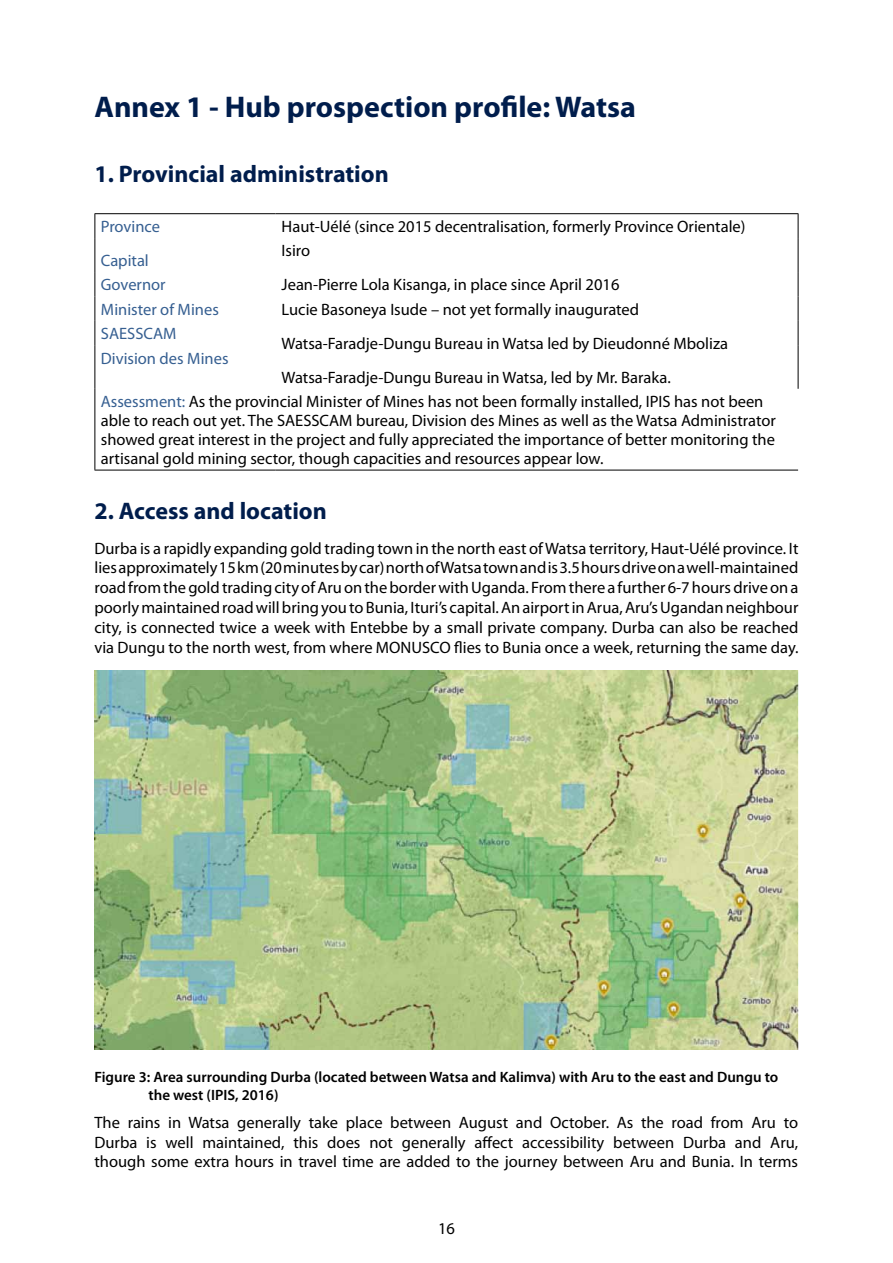
<style>
.page{position:relative;width:893px;height:1263px;background:#fff}
.page>*{position:absolute;margin:0;border:0;box-sizing:border-box;transform-origin:0 0}
.t1{font:700 30px "Myriad Pro";color:#001d4c}
.t2{font:700 24px "Myriad Pro";color:#001d4c}
.t3{font:16.5px/19.8px "Myriad Pro";color:#000}
.t4{font:16.5px/33.9px "Myriad Pro";color:#365f91}
.t5{font:600 15px/18px "Myriad Pro";color:#000}
.s1{color:#365f91}
</style>
<div class="page">
<svg style="left:94px;top:214px;width:1px;height:24px"></svg>
<hr style="left:94px;top:238px;width:1px;height:34px;background:#000">
<hr style="left:94px;top:213px;width:182px;height:1px;background:#000">
<hr style="left:276px;top:213px;width:522px;height:1px;background:#000">
<svg style="left:798px;top:214px;width:1px;height:24px"></svg>
<hr style="left:798px;top:238px;width:1px;height:34px;background:#000">
<svg style="left:798px;top:272px;width:1px;height:73px"></svg>
<hr style="left:798px;top:345px;width:1px;height:44px;background:#000">
<svg style="left:94px;top:272px;width:1px;height:73px"></svg>
<hr style="left:94px;top:345px;width:1px;height:44px;background:#000">
<hr style="left:94px;top:470px;width:182px;height:1px;background:#000">
<hr style="left:276px;top:470px;width:522px;height:1px;background:#000">
<hr style="left:94px;top:389px;width:1px;height:81px;background:#000">
<img style="left:95px;top:670px;width:703px;height:379px">
<h1 class="t1" style="left:94px;top:90px;width:543px">Annex 1 - Hub prospection profile: Watsa</h1>
<h2 class="t2" style="left:94px;top:160px;width:296px">1. Provincial administration</h2>
<p class="t4" style="left:101px;top:210px;width:61px">Province<br>Capital</p>
<p class="t3" style="left:282px;top:215px;width:465px;line-height:24.3px">Haut-Uélé (since 2015 decentralisation, formerly Province Orientale)<br>Isiro</p>
<p class="t4" style="left:101px;top:268px;width:66px">Governor</p>
<p class="t3" style="left:282px;top:275px;width:339px">Jean-Pierre Lola Kisanga, in place since April 2016</p>
<p class="t4" style="left:101px;top:293px;width:120px">Minister of Mines</p>
<p class="t3" style="left:282px;top:293px;width:448px;line-height:33.9px">Lucie Basoneya Isude – not yet formally inaugurated<br>Watsa-Faradje-Dungu Bureau in Watsa led by Dieudonné Mboliza<br>Watsa-Faradje-Dungu Bureau in Watsa, led by Mr. Baraka.</p>
<p class="t4" style="left:101px;top:322px;width:129px;line-height:24.3px">SAESSCAM<br>Division des Mines</p>
<p class="t3" style="left:101px;top:392px;width:676px;line-height:19px"><span class="s1">Assessment:</span> As the provincial Minister of Mines has not been formally installed, IPIS has not been able to reach out yet. The SAESSCAM bureau, Division des Mines as well as the Watsa Administrator showed great interest in the project and fully appreciated the importance of better monitoring the artisanal gold mining sector, though capacities and resources appear low.</p>
<h2 class="t2" style="left:94px;top:497px;width:234px">2. Access and location</h2>
<p class="t3" style="left:94px;top:538px;width:705px;text-align:justify">Durba is a rapidly expanding gold trading town in the north east of Watsa territory, Haut-Uélé province. It lies approximately 15 km (20 minutes by car) north of Watsa town and is 3.5 hours drive on a well-maintained road from the gold trading city of Aru on the border with Uganda. From there a further 6-7 hours drive on a poorly maintained road will bring you to Bunia, Ituri’s capital. An airport in Arua, Aru’s Ugandan neighbour city, is connected twice a week with Entebbe by a small private company. Durba can also be reached via Dungu to the north west, from where MONUSCO flies to Bunia once a week, returning the same day.</p>
<p class="t5" style="left:148px;top:1068px;width:631px;text-indent:-54px">Figure 3: Area surrounding Durba (located between Watsa and Kalimva) with Aru to the east and Dungu to the west (IPIS, 2016)</p>
<p class="t3" style="left:94px;top:1112px;width:705px;text-align:justify">The rains in Watsa generally take place between August and October. As the road from Aru to Durba is well maintained, this does not generally affect accessibility between Durba and Aru, though some extra hours in travel time are added to the journey between Aru and Bunia. In terms</p>
<p class="t3" style="left:438px;top:1218px;width:18px">16</p>
</div>
